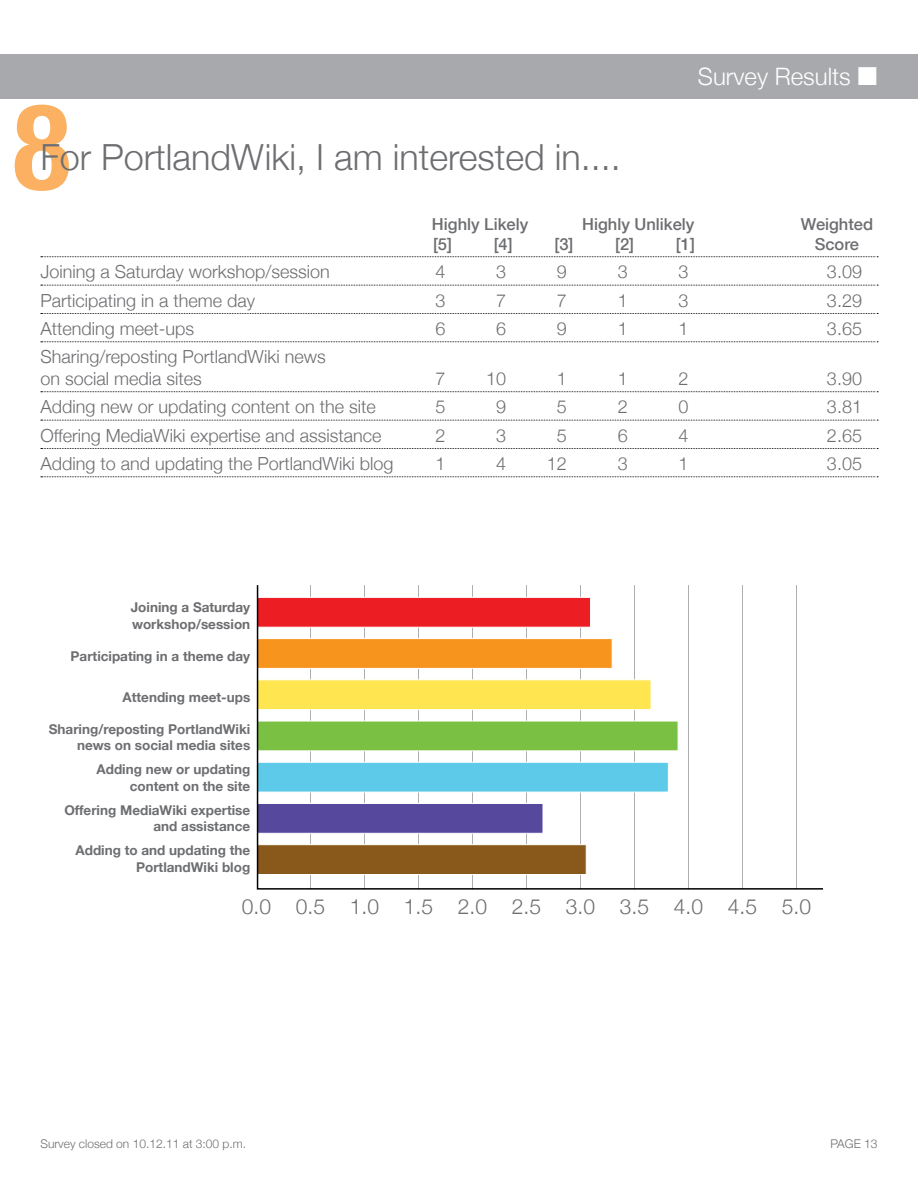
<style>
.page{position:relative;width:918px;height:1188px;background:#fff}
.page>*{position:absolute;margin:0;border:0;box-sizing:border-box;transform-origin:0 0}
.t1{font:700 condensed 120px "Helvetica Neue";color:#fbb161}
.t2{font:300 36px "Helvetica Neue";color:#6d6e71}
.t3{font:300 24px "Helvetica Neue";color:#fff}
.t4{font:300 21px "Helvetica Neue";color:#6d6e71}
.t5{font:300 18px/21.6px "Helvetica Neue";color:#6d6e71}
.t6{font:500 16.5px "Helvetica Neue";color:#6d6e71}
.t7{font:700 13.5px/16.2px "Helvetica Neue";color:#6d6e71;text-align:right}
.t8{font:300 12px "Helvetica Neue";color:#6d6e71}
.s1{font-family:"European Pi Three";font-weight:400}
</style>
<div class="page">
<div style="left:0;top:54px;width:918px;height:45px;background:#a7a9ac"></div>
<svg style="left:41px;top:256px;width:837px;height:1px"></svg>
<svg style="left:41px;top:285px;width:837px;height:1px"></svg>
<svg style="left:41px;top:313px;width:837px;height:1px"></svg>
<svg style="left:41px;top:341px;width:837px;height:1px"></svg>
<svg style="left:41px;top:391px;width:837px;height:1px"></svg>
<svg style="left:41px;top:420px;width:837px;height:1px"></svg>
<svg style="left:41px;top:448px;width:837px;height:1px"></svg>
<svg style="left:41px;top:476px;width:837px;height:1px"></svg>
<svg style="left:256px;top:585px;width:567px;height:305px"></svg>
<h1 class="t1" style="left:13px;top:74px;width:59px">8</h1>
<h2 class="t2" style="left:40px;top:135px;width:582px">For PortlandWiki, I am interested in....</h2>
<h3 class="t3" style="left:698px;top:62px;width:181px">Survey Results <span class="s1">M</span></h3>
<p class="t6" style="left:432px;top:214px;width:98px">Highly Likely</p>
<p class="t6" style="left:582px;top:214px;width:114px">Highly Unlikely</p>
<p class="t6" style="left:801px;top:214px;width:74px">Weighted</p>
<p class="t6" style="left:433px;top:234px;width:20px">[5]</p>
<p class="t6" style="left:494px;top:234px;width:20px">[4]</p>
<p class="t6" style="left:555px;top:234px;width:20px">[3]</p>
<p class="t6" style="left:615px;top:234px;width:20px">[2]</p>
<p class="t6" style="left:676px;top:234px;width:20px">[1]</p>
<p class="t6" style="left:815px;top:234px;width:46px">Score</p>
<p class="t5" style="left:40px;top:261px;width:291px">Joining a Saturday workshop/session</p>
<p class="t5" style="left:435px;top:261px;width:12px">4</p>
<p class="t5" style="left:496px;top:261px;width:12px">3</p>
<p class="t5" style="left:557px;top:261px;width:12px">9</p>
<p class="t5" style="left:618px;top:261px;width:12px">3</p>
<p class="t5" style="left:678px;top:261px;width:12px">3</p>
<p class="t5" style="left:827px;top:261px;width:37px">3.09</p>
<p class="t5" style="left:40px;top:289px;width:216px">Participating in a theme day</p>
<p class="t5" style="left:435px;top:289px;width:12px">3</p>
<p class="t5" style="left:496px;top:289px;width:12px">7</p>
<p class="t5" style="left:557px;top:289px;width:12px">7</p>
<p class="t5" style="left:618px;top:289px;width:12px">1</p>
<p class="t5" style="left:678px;top:289px;width:12px">3</p>
<p class="t5" style="left:827px;top:289px;width:37px">3.29</p>
<p class="t5" style="left:40px;top:317px;width:155px">Attending meet-ups</p>
<p class="t5" style="left:435px;top:317px;width:12px">6</p>
<p class="t5" style="left:496px;top:317px;width:12px">6</p>
<p class="t5" style="left:557px;top:317px;width:12px">9</p>
<p class="t5" style="left:618px;top:317px;width:12px">1</p>
<p class="t5" style="left:678px;top:317px;width:12px">1</p>
<p class="t5" style="left:827px;top:317px;width:37px">3.65</p>
<p class="t5" style="left:40px;top:346px;width:287px">Sharing/reposting PortlandWiki news on social media sites</p>
<p class="t5" style="left:435px;top:367px;width:12px">7</p>
<p class="t5" style="left:486px;top:367px;width:22px">10</p>
<p class="t5" style="left:557px;top:367px;width:12px">1</p>
<p class="t5" style="left:618px;top:367px;width:12px">1</p>
<p class="t5" style="left:678px;top:367px;width:12px">2</p>
<p class="t5" style="left:827px;top:367px;width:37px">3.90</p>
<p class="t5" style="left:40px;top:396px;width:337px">Adding new or updating content on the site</p>
<p class="t5" style="left:435px;top:396px;width:12px">5</p>
<p class="t5" style="left:496px;top:396px;width:12px">9</p>
<p class="t5" style="left:557px;top:396px;width:12px">5</p>
<p class="t5" style="left:618px;top:396px;width:12px">2</p>
<p class="t5" style="left:678px;top:396px;width:12px">0</p>
<p class="t5" style="left:827px;top:396px;width:37px">3.81</p>
<p class="t5" style="left:40px;top:424px;width:343px">Offering MediaWiki expertise and assistance</p>
<p class="t5" style="left:435px;top:424px;width:12px">2</p>
<p class="t5" style="left:496px;top:424px;width:12px">3</p>
<p class="t5" style="left:557px;top:424px;width:12px">5</p>
<p class="t5" style="left:618px;top:424px;width:12px">6</p>
<p class="t5" style="left:678px;top:424px;width:12px">4</p>
<p class="t5" style="left:827px;top:424px;width:37px">2.65</p>
<p class="t5" style="left:40px;top:452px;width:355px">Adding to and updating the PortlandWiki blog</p>
<p class="t5" style="left:435px;top:452px;width:12px">1</p>
<p class="t5" style="left:496px;top:452px;width:12px">4</p>
<p class="t5" style="left:547px;top:452px;width:22px">12</p>
<p class="t5" style="left:618px;top:452px;width:12px">3</p>
<p class="t5" style="left:678px;top:452px;width:12px">1</p>
<p class="t5" style="left:827px;top:452px;width:37px">3.05</p>
<p class="t7" style="left:131px;top:599px;width:121px;text-align:left">Joining a Saturday workshop/session</p>
<p class="t7" style="left:71px;top:648px;width:181px">Participating in a theme day</p>
<p class="t7" style="left:123px;top:688px;width:129px">Attending meet-ups</p>
<p class="t7" style="left:49px;top:721px;width:203px">Sharing/reposting PortlandWiki news on social media sites</p>
<p class="t7" style="left:97px;top:761px;width:155px">Adding new or updating content on the site</p>
<p class="t7" style="left:64px;top:802px;width:187px">Offering MediaWiki expertise and assistance</p>
<p class="t7" style="left:76px;top:842px;width:176px">Adding to and updating the<br>PortlandWiki blog</p>
<p class="t4" style="left:242px;top:894px;width:571px">0.0 0.5 1.0 1.5 2.0 2.5 3.0 3.5 4.0 4.5 5.0</p>
<p class="t8" style="left:40px;top:1136px;width:207px">Survey closed on 10.12.11 at 3:00 p.m.</p>
<p class="t8" style="left:831px;top:1136px;width:48px">PAGE 13</p>
</div>
